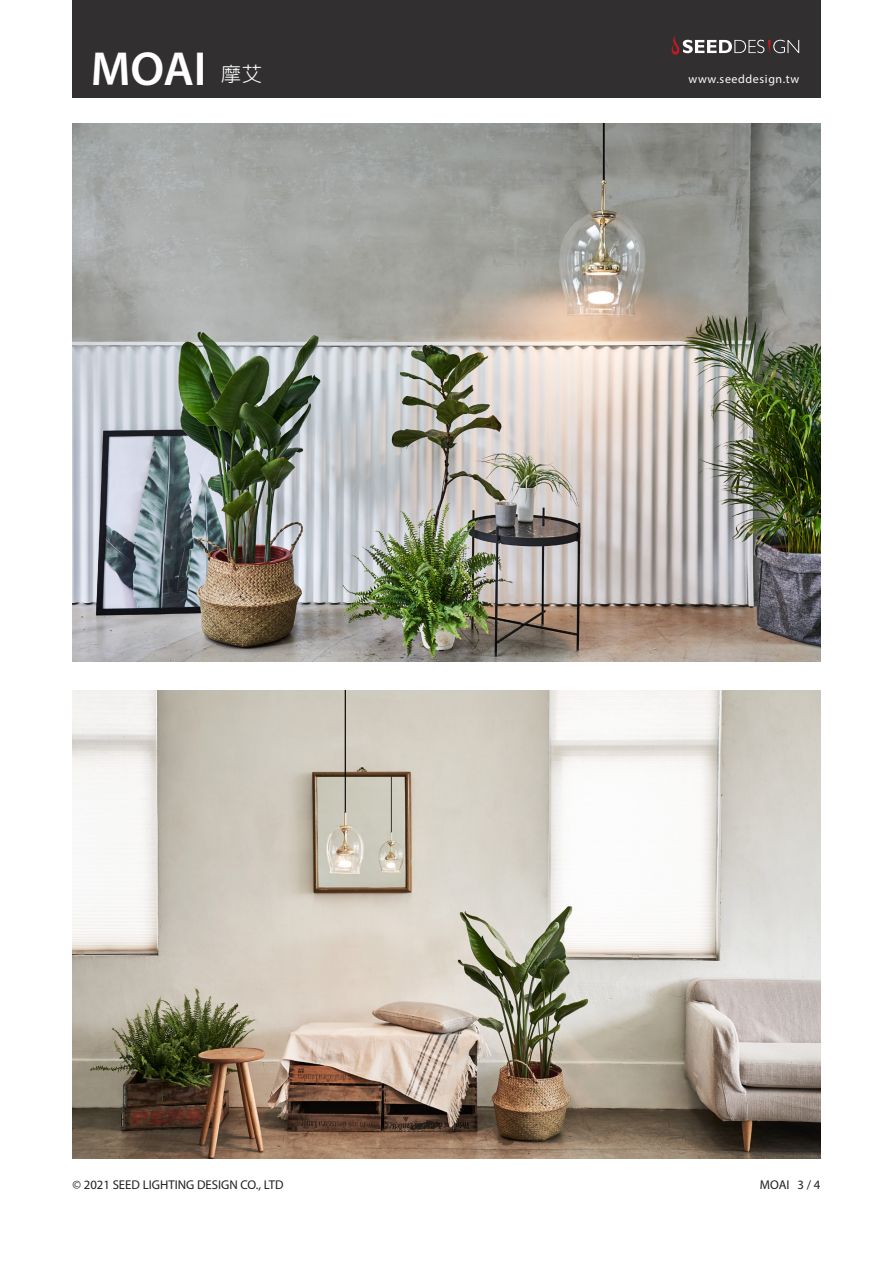
<style>
.page{position:relative;width:893px;height:1263px;background:#fff}
.page>*{position:absolute;margin:0;border:0;box-sizing:border-box;transform-origin:0 0}
.t1{font:600 48px "Myriad Pro";color:#fff}
.t2{font:21px "Microsoft Jheng Hei";color:#fff}
.t3{font:12.75px "Myriad Pro";color:#231f20}
.t4{font:12px "Myriad Pro";letter-spacing:.05em;color:#fff}
.s1{color:#fff}
</style>
<div class="page">
<div style="left:72px;top:0;width:749px;height:98px;background:#312f30"></div>
<svg style="left:671px;top:35px;width:128px;height:20px"></svg>
<img style="left:72px;top:690px;width:748px;height:469px">
<img style="left:73px;top:123px;width:748px;height:539px">
<p class="t1" style="left:91px;top:38px;width:117px">MOAI</p>
<p class="t2" style="left:220px;top:61px;width:43px">摩艾</p>
<p class="t4" style="left:688px;top:72px;width:112px">www.seeddesign.tw</p>
<p class="t3" style="left:72px;top:1177px;width:215px">© 2021 SEED LIGHTING DESIGN CO., LTD<span class="s1">.</span></p>
<p class="t3" style="left:760px;top:1177px;width:62px">MOAI 3 / 4</p>
</div>
